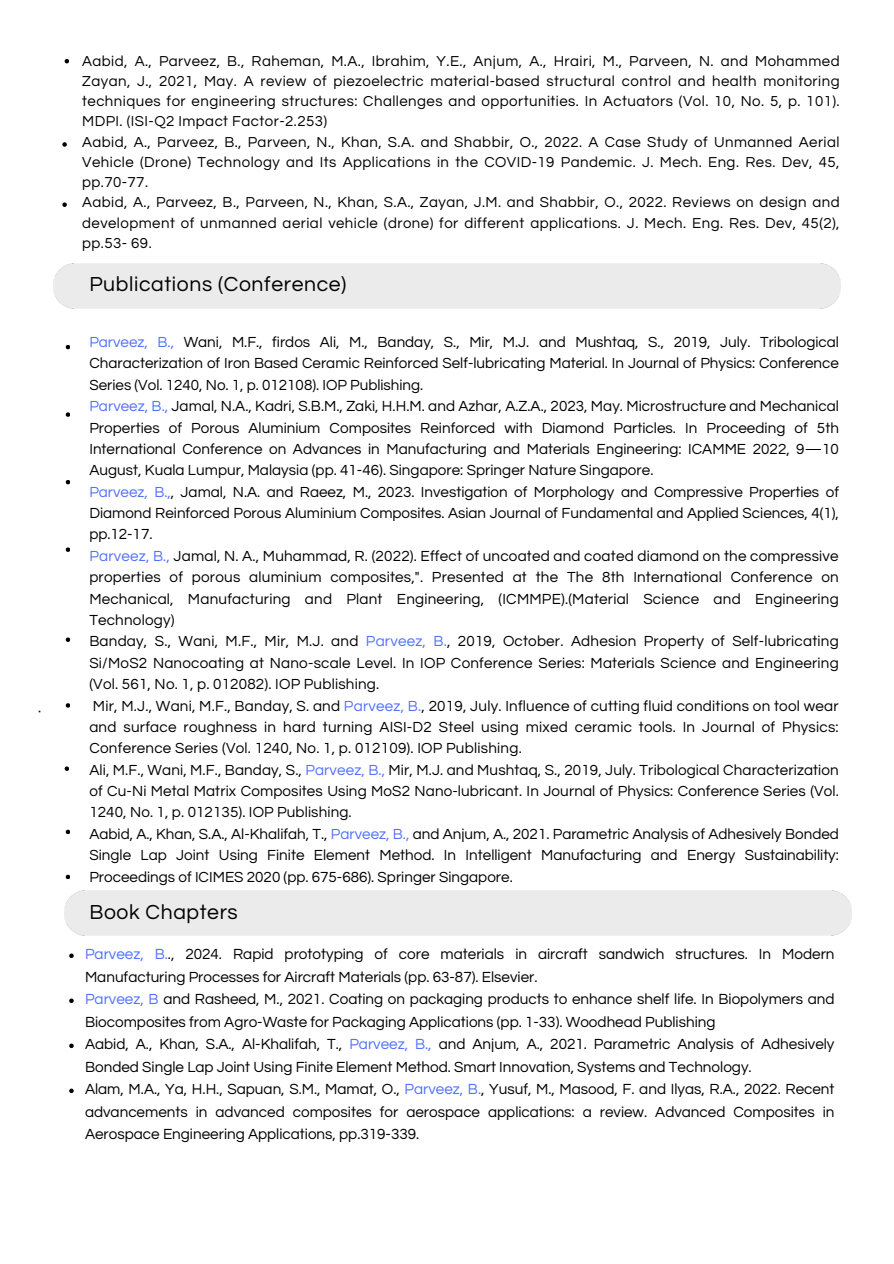
<style>
.page{position:relative;width:894px;height:1264px;background:#fff}
.page>*{position:absolute;margin:0;border:0;box-sizing:border-box;transform-origin:0 0}
.t1{font:21.15px "Questrial";letter-spacing:.03em;color:#000}
.t2{font:15.3px/22.5px "Questrial";color:#000}
.t3{font:15.15px/21.3px "Questrial";letter-spacing:.005em;color:#000;text-align:justify}
.t4{font:15px/20.2px "Questrial";letter-spacing:.03em;color:#000;text-align:justify}
.s1{color:#5271ff}
</style>
<div class="page">
<svg style="left:62px;top:142px;width:5px;height:5px"></svg>
<svg style="left:62px;top:202px;width:5px;height:5px"></svg>
<svg style="left:66px;top:345px;width:4px;height:4px"></svg>
<svg style="left:66px;top:412px;width:4px;height:5px"></svg>
<svg style="left:66px;top:480px;width:4px;height:4px"></svg>
<svg style="left:66px;top:547px;width:4px;height:5px"></svg>
<svg style="left:66px;top:637px;width:4px;height:5px"></svg>
<svg style="left:65px;top:766px;width:4px;height:5px"></svg>
<svg style="left:66px;top:829px;width:4px;height:5px"></svg>
<svg style="left:66px;top:874px;width:4px;height:5px"></svg>
<svg style="left:69px;top:953px;width:5px;height:5px"></svg>
<svg style="left:69px;top:998px;width:5px;height:5px"></svg>
<svg style="left:69px;top:1043px;width:5px;height:5px"></svg>
<svg style="left:69px;top:1088px;width:5px;height:5px"></svg>
<svg style="left:66px;top:703px;width:4px;height:4px"></svg>
<svg style="left:65px;top:59px;width:4px;height:4px"></svg>
<p class="t2" style="left:38px;top:700px;width:5px">·</p>
<h1 class="t4" style="left:82px;top:51px;width:758px">Aabid, A., Parveez, B., Raheman, M.A., Ibrahim, Y.E., Anjum, A., Hrairi, M., Parveen, N. and Mohammed Zayan, J., 2021, May. A review of piezoelectric material-based structural control and health monitoring techniques for engineering structures: Challenges and opportunities. In Actuators (Vol. 10, No. 5, p. 101).<br>MDPI. (ISI-Q2 Impact Factor-2.253)</h1>
<p class="t4" style="left:82px;top:132px;width:758px">Aabid, A., Parveez, B., Parveen, N., Khan, S.A. and Shabbir, O., 2022. A Case Study of Unmanned Aerial Vehicle (Drone) Technology and Its Applications in the COVID-19 Pandemic. J. Mech. Eng. Res. Dev, 45, pp.70-77.</p>
<p class="t4" style="left:82px;top:193px;width:758px">Aabid, A., Parveez, B., Parveen, N., Khan, S.A., Zayan, J.M. and Shabbir, O., 2022. Reviews on design and development of unmanned aerial vehicle (drone) for different applications. J. Mech. Eng. Res. Dev, 45(2), pp.53- 69.</p>
<p class="t1" style="left:89px;top:274px;width:258px">Publications (Conference)</p>
<p class="t3" style="left:89px;top:332px;width:751px"><span class="s1">Parveez, B.,</span> Wani, M.F., firdos Ali, M., Banday, S., Mir, M.J. and Mushtaq, S., 2019, July. Tribological Characterization of Iron Based Ceramic Reinforced Self-lubricating Material. In Journal of Physics: Conference Series (Vol. 1240, No. 1, p. 012108). IOP Publishing.</p>
<p class="t3" style="left:89px;top:396px;width:750px"><span class="s1">Parveez, B.,</span> Jamal, N.A., Kadri, S.B.M., Zaki, H.H.M. and Azhar, A.Z.A., 2023, May. Microstructure and Mechanical Properties of Porous Aluminium Composites Reinforced with Diamond Particles. In Proceeding of 5th International Conference on Advances in Manufacturing and Materials Engineering: ICAMME 2022, 9—10<br>August, Kuala Lumpur, Malaysia (pp. 41-46). Singapore: Springer Nature Singapore.</p>
<p class="t3" style="left:89px;top:481px;width:751px"><span class="s1">Parveez, B.,</span>, Jamal, N.A. and Raeez, M., 2023. Investigation of Morphology and Compressive Properties of Diamond Reinforced Porous Aluminium Composites. Asian Journal of Fundamental and Applied Sciences, 4(1), pp.12-17.</p>
<p class="t3" style="left:89px;top:545px;width:750px"><span class="s1">Parveez, B.,</span> Jamal, N. A., Muhammad, R. (2022). Effect of uncoated and coated diamond on the compressive properties of porous aluminium composites,". Presented at the The 8th International Conference on Mechanical, Manufacturing and Plant Engineering, (ICMMPE).(Material Science and Engineering Technology)</p>
<h1 class="t3" style="left:89px;top:631px;width:750px">Banday, S., Wani, M.F., Mir, M.J. and <span class="s1">Parveez, B.</span>, 2019, October. Adhesion Property of Self-lubricating Si/MoS2 Nanocoating at Nano-scale Level. In IOP Conference Series: Materials Science and Engineering (Vol. 561, No. 1, p. 012082). IOP Publishing.</h1>
<p class="t3" style="left:89px;top:695px;width:750px">Mir, M.J., Wani, M.F., Banday, S. and <span class="s1">Parveez, B.</span>, 2019, July. Influence of cutting fluid conditions on tool wear and surface roughness in hard turning AISI-D2 Steel using mixed ceramic tools. In Journal of Physics:<br>Conference Series (Vol. 1240, No. 1, p. 012109). IOP Publishing.</p>
<p class="t3" style="left:89px;top:759px;width:750px">Ali, M.F., Wani, M.F., Banday, S., <span class="s1">Parveez, B.,</span> Mir, M.J. and Mushtaq, S., 2019, July. Tribological Characterization of Cu-Ni Metal Matrix Composites Using MoS2 Nano-lubricant. In Journal of Physics: Conference Series (Vol.<br>1240, No. 1, p. 012135). IOP Publishing.</p>
<p class="t3" style="left:89px;top:823px;width:750px">Aabid, A., Khan, S.A., Al-Khalifah, T., <span class="s1">Parveez, B.,</span> and Anjum, A., 2021. Parametric Analysis of Adhesively Bonded Single Lap Joint Using Finite Element Method. In Intelligent Manufacturing and Energy Sustainability:<br>Proceedings of ICIMES 2020 (pp. 675-686). Springer Singapore.</p>
<p class="t1" style="left:89px;top:901px;width:150px">Book Chapters</p>
<p class="t2" style="left:85px;top:943px;width:750px"><span class="s1">Parveez, B.</span>., 2024. Rapid prototyping of core materials in aircraft sandwich structures. In Modern<br>Manufacturing Processes for Aircraft Materials (pp. 63-87). Elsevier.</p>
<p class="t2" style="left:85px;top:988px;width:750px"><span class="s1">Parveez, B</span> and Rasheed, M., 2021. Coating on packaging products to enhance shelf life. In Biopolymers and<br>Biocomposites from Agro-Waste for Packaging Applications (pp. 1-33). Woodhead Publishing</p>
<p class="t2" style="left:85px;top:1033px;width:750px">Aabid, A., Khan, S.A., Al-Khalifah, T., <span class="s1">Parveez, B.,</span> and Anjum, A., 2021. Parametric Analysis of Adhesively<br>Bonded Single Lap Joint Using Finite Element Method. Smart Innovation, Systems and Technology.</p>
<p class="t2" style="left:85px;top:1078px;width:750px;text-align:justify">Alam, M.A., Ya, H.H., Sapuan, S.M., Mamat, O., <span class="s1">Parveez, B.</span>, Yusuf, M., Masood, F. and Ilyas, R.A., 2022. Recent advancements in advanced composites for aerospace applications: a review. Advanced Composites in Aerospace Engineering Applications, pp.319-339.</p>
</div>
